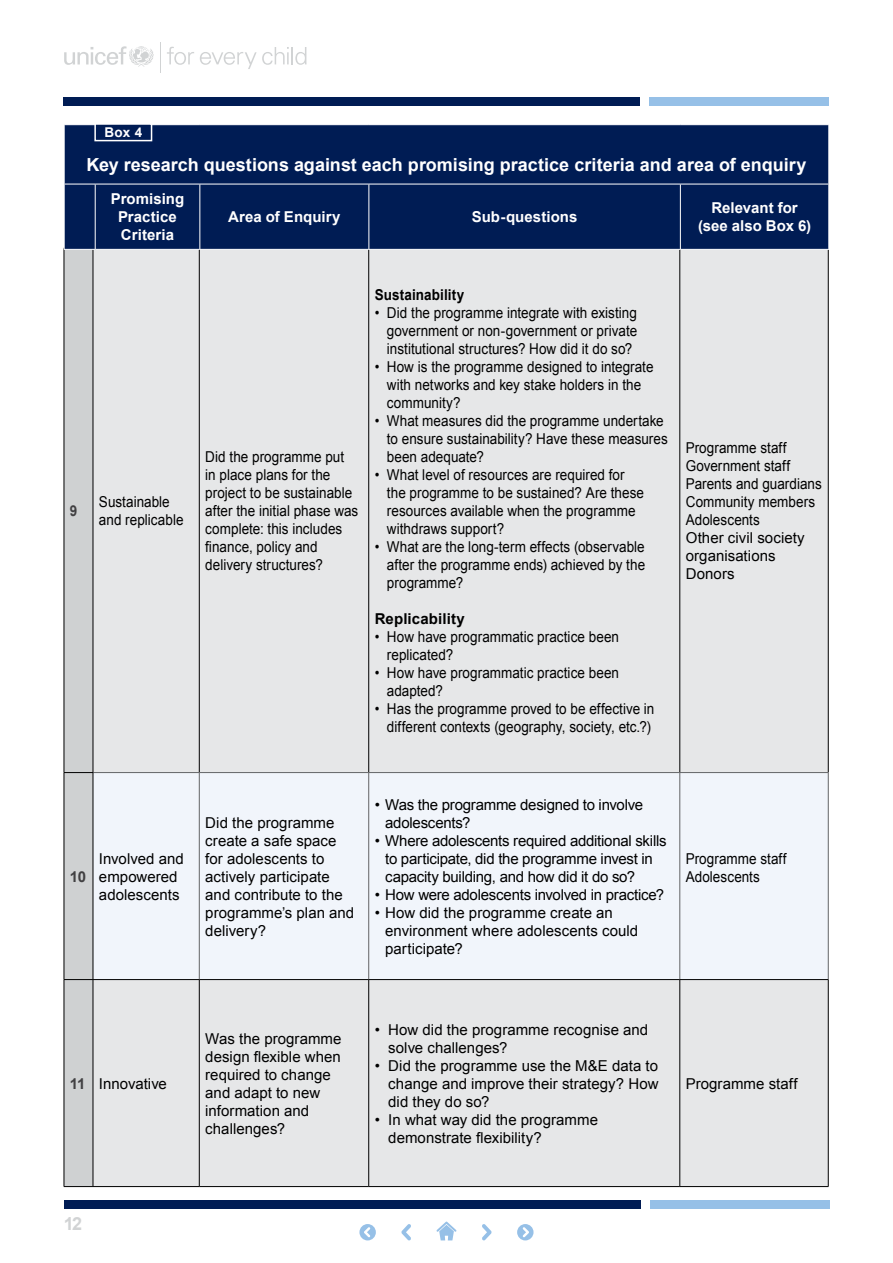
<style>
.page{position:relative;width:893px;height:1263px;background:#fff}
.page>*{position:absolute;margin:0;border:0;box-sizing:border-box;transform-origin:0 0}
.t1{font:700 18px "Arial";color:#fff}
.t2{font:700 18px "Arial";color:#d1d3d4}
.t3{font:15px/18px "Arial";color:#000;scale:.9 1}
.t4{font:15px/18px "Arial";color:#000}
.t5{font:15px/18px "Arial";letter-spacing:-.02em;color:#000}
.t6{font:700 15px/18px "Arial";letter-spacing:.005em;color:#fff;text-align:center}
.t7{font:700 15px "Arial";letter-spacing:.01em;color:#000;scale:.9 1}
.t8{font:700 15px "Arial";letter-spacing:.01em;color:#000}
.t9{font:700 15px "Arial";color:#414042}
.t10{font:700 15px "Arial";color:#414042;scale:.9 1}
.t11{font:700 13.5px "Arial";color:#fff}
.s1{font-weight:700;color:#414042}
</style>
<div class="page">
<svg style="left:64px;top:46px;width:90px;height:21px"></svg>
<svg style="left:167px;top:47px;width:27px;height:18px"></svg>
<svg style="left:200px;top:47px;width:107px;height:22px"></svg>
<hr style="left:160px;top:42px;width:1px;height:30px;background:#d1d3d4">
<div style="left:65px;top:1200px;width:576px;height:9px;background:#001c54"></div>
<div style="left:650px;top:1200px;width:180px;height:9px;background:#96c0e7"></div>
<div style="left:64px;top:97px;width:576px;height:9px;background:#001c54"></div>
<div style="left:649px;top:97px;width:180px;height:9px;background:#96c0e7"></div>
<div style="left:94px;top:250px;width:734px;height:936px;background:#e6e7e8"></div>
<div style="left:94px;top:773px;width:734px;height:206px;background:#f1f5fb"></div>
<hr style="left:679px;top:248px;width:1px;height:524px;background:#000">
<hr style="left:828px;top:248px;width:1px;height:524px;background:#000">
<hr style="left:199px;top:248px;width:1px;height:524px;background:#000">
<hr style="left:368px;top:248px;width:1px;height:524px;background:#000">
<hr style="left:93px;top:1186px;width:106px;height:1px;background:#000">
<hr style="left:199px;top:980px;width:1px;height:206px;background:#000">
<hr style="left:199px;top:1186px;width:170px;height:1px;background:#000">
<hr style="left:368px;top:980px;width:1px;height:206px;background:#000">
<hr style="left:369px;top:1186px;width:311px;height:1px;background:#000">
<hr style="left:679px;top:980px;width:1px;height:206px;background:#000">
<hr style="left:828px;top:980px;width:1px;height:206px;background:#000">
<hr style="left:680px;top:1186px;width:148px;height:1px;background:#000">
<hr style="left:93px;top:772px;width:106px;height:1px;background:#636466">
<hr style="left:199px;top:772px;width:170px;height:1px;background:#636466">
<hr style="left:369px;top:772px;width:311px;height:1px;background:#636466">
<hr style="left:680px;top:772px;width:148px;height:1px;background:#636466">
<hr style="left:199px;top:773px;width:1px;height:206px;background:#636466">
<hr style="left:368px;top:773px;width:1px;height:206px;background:#636466">
<hr style="left:679px;top:773px;width:1px;height:206px;background:#636466">
<hr style="left:828px;top:773px;width:1px;height:206px;background:#636466">
<hr style="left:93px;top:979px;width:106px;height:1px;background:#000">
<hr style="left:199px;top:979px;width:170px;height:1px;background:#000">
<hr style="left:369px;top:979px;width:311px;height:1px;background:#000">
<hr style="left:680px;top:979px;width:148px;height:1px;background:#000">
<hr style="left:93px;top:248px;width:1px;height:524px;background:#000">
<hr style="left:93px;top:773px;width:1px;height:206px;background:#000">
<hr style="left:93px;top:980px;width:1px;height:206px;background:#000">
<svg style="left:64px;top:250px;width:29px;height:937px;background:#c7c9ca"></svg>
<div style="left:65px;top:125px;width:763px;height:124px;background:#001c54"></div>
<hr style="left:95px;top:184px;width:105px;height:1px;background:#fff">
<hr style="left:95px;top:249px;width:105px;height:1px;background:#fff">
<hr style="left:200px;top:184px;width:169px;height:1px;background:#fff">
<hr style="left:199px;top:184px;width:1px;height:65px;background:#fff">
<hr style="left:200px;top:249px;width:169px;height:1px;background:#fff">
<hr style="left:369px;top:184px;width:311px;height:1px;background:#fff">
<hr style="left:368px;top:184px;width:1px;height:65px;background:#fff">
<hr style="left:369px;top:249px;width:311px;height:1px;background:#fff">
<hr style="left:680px;top:184px;width:149px;height:1px;background:#fff">
<hr style="left:680px;top:184px;width:1px;height:65px;background:#fff">
<hr style="left:828px;top:184px;width:1px;height:65px;background:#fff">
<hr style="left:680px;top:249px;width:149px;height:1px;background:#fff">
<hr style="left:64px;top:184px;width:31px;height:1px;background:#fff">
<hr style="left:95px;top:184px;width:1px;height:65px;background:#fff">
<hr style="left:64px;top:249px;width:31px;height:1px;background:#fff">
<svg style="left:517px;top:1224px;width:16px;height:16px"></svg>
<svg style="left:359px;top:1224px;width:17px;height:16px"></svg>
<svg style="left:482px;top:1224px;width:10px;height:16px"></svg>
<svg style="left:401px;top:1224px;width:10px;height:16px"></svg>
<svg style="left:436px;top:1221px;width:20px;height:19px"></svg>
<div style="left:94px;top:123px;width:58px;height:18px;background:#001c54;border:2px solid #fff"></div>
<p class="t11" style="left:104px;top:124px;width:39px">Box 4</p>
<p class="t1" style="left:86px;top:153px;width:721px">Key research questions against each promising practice criteria and area of enquiry</p>
<p class="t6" style="left:111px;top:190px;width:75px">Promising<br>Practice<br>Criteria</p>
<p class="t6" style="left:228px;top:208px;width:114px">Area of Enquiry</p>
<p class="t6" style="left:472px;top:208px;width:107px">Sub-questions</p>
<p class="t6" style="left:698px;top:199px;width:115px">Relevant for (see also Box 6)</p>
<p class="t10" style="left:70px;top:501px;width:10px">9</p>
<p class="t3" style="left:99px;top:493px;width:96px">Sustainable and replicable</p>
<p class="t3" style="left:205px;top:448px;width:172px">Did the programme put in place plans for the project to be sustainable after the initial phase was complete: this includes finance, policy and delivery structures?</p>
<p class="t7" style="left:375px;top:285px;width:101px">Sustainability</p>
<p class="t3" style="left:387px;top:304px;width:280px;text-align:justify;text-indent:-12px">• Did the programme integrate with existing government or non-government or private institutional structures? How did it do so?</p>
<p class="t3" style="left:387px;top:358px;width:298px;text-indent:-12px">• How is the programme designed to integrate with networks and key stake holders in the community?</p>
<p class="t3" style="left:387px;top:412px;width:314px;text-indent:-12px">• What measures did the programme undertake to ensure sustainability? Have these measures been adequate?</p>
<p class="t3" style="left:387px;top:466px;width:287px;text-indent:-12px">• What level of resources are required for the programme to be sustained? Are these resources available when the programme withdraws support?</p>
<p class="t3" style="left:387px;top:538px;width:288px;text-align:justify;text-indent:-12px">• What are the long-term effects (observable after the programme ends) achieved by the programme?</p>
<p class="t8" style="left:375px;top:609px;width:92px">Replicability</p>
<p class="t3" style="left:387px;top:628px;width:259px;text-indent:-12px">• How have programmatic practice been replicated?</p>
<p class="t3" style="left:387px;top:664px;width:259px;text-indent:-12px">• How have programmatic practice been adapted?</p>
<p class="t3" style="left:375px;top:700px;width:312px;text-align:center">• Has the programme proved to be effective in different contexts (geography, society, etc.?)</p>
<p class="t3" style="left:686px;top:439px;width:153px">Programme staff<br>Government staff<br>Parents and guardians<br>Community members<br>Adolescents<br>Other civil society organisations<br>Donors</p>
<p class="t9" style="left:70px;top:866px;width:18px">10</p>
<p class="t4" style="left:99px;top:849px;width:86px">Involved and empowered adolescents</p>
<p class="t4" style="left:205px;top:813px;width:150px">Did the programme create a safe space for adolescents to actively participate and contribute to the programme’s plan and delivery?</p>
<p class="t4" style="left:385px;top:795px;width:259px;text-indent:-10px">• Was the programme designed to involve adolescents?</p>
<p class="t5" style="left:385px;top:831px;width:283px;text-indent:-10px">• Where adolescents required additional skills to participate, did the programme invest in capacity building, and how did it do so?</p>
<p class="t4" style="left:375px;top:885px;width:291px">• How were adolescents involved in practice?</p>
<p class="t4" style="left:385px;top:903px;width:255px;text-indent:-10px">• How did the programme create an environment where adolescents could participate?</p>
<p class="t3" style="left:686px;top:849px;width:113px">Programme staff<br>Adolescents</p>
<p class="t4" style="left:70px;top:1074px;width:99px"><span class="s1">11</span> Innovative</p>
<p class="t4" style="left:205px;top:1029px;width:138px">Was the programme design flexible when required to change and adapt to new information and challenges?</p>
<p class="t4" style="left:388px;top:1020px;width:261px;text-indent:-14px">• How did the programme recognise and solve challenges?</p>
<p class="t4" style="left:388px;top:1056px;width:272px;text-align:justify;text-indent:-14px">• Did the programme use the M&amp;E data to change and improve their strategy? How did they do so?</p>
<p class="t4" style="left:388px;top:1110px;width:211px;text-indent:-14px">• In what way did the programme demonstrate flexibility?</p>
<p class="t4" style="left:686px;top:1074px;width:113px">Programme staff</p>
<p class="t2" style="left:64px;top:1211px;width:20px">12</p>
</div>
